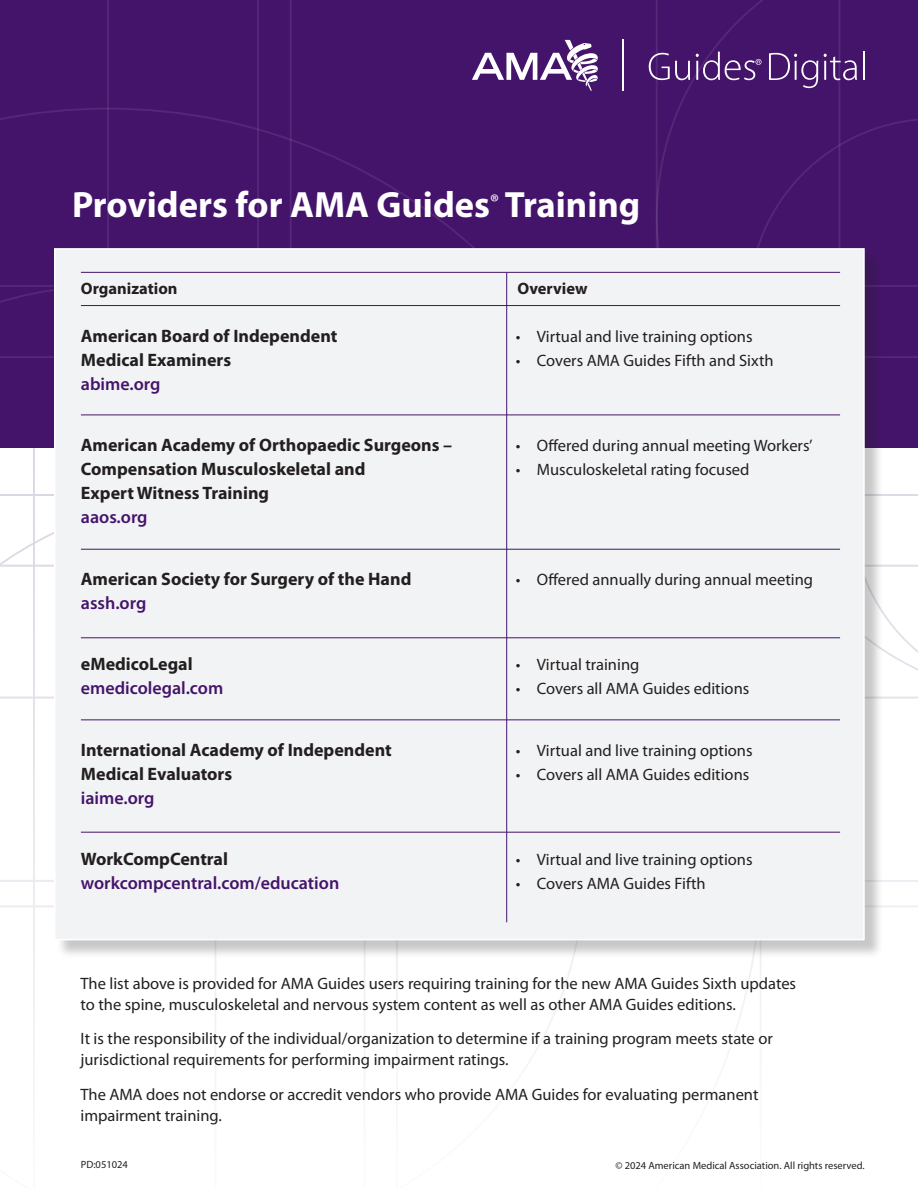
<style>
.page{position:relative;width:918px;height:1188px;background:#fff}
.page>*{position:absolute;margin:0;border:0;box-sizing:border-box;transform-origin:0 0}
.t1{font:700 36.6px "Myriad Pro";color:#fff}
.t2{font:700 18px "Myriad Pro";color:#231f20}
.t3{font:600 18px "Myriad Pro";color:#44146b}
.t4{font:16.5px/21px "Myriad Pro";color:#231f20}
.t5{font:700 16.5px "Myriad Pro";color:#231f20}
.t6{font:10.5px "Myriad Pro";color:#231f20}
</style>
<div class="page">
<hr style="left:0;top:697px;width:918px;height:2px;background:#452569">
<hr style="left:0;top:880px;width:918px;height:2px;background:#452569">
<hr style="left:0;top:905px;width:918px;height:2px;background:#452569">
<svg style="left:884px;top:447px;width:34px;height:224px"></svg>
<svg style="left:0;top:496px;width:574px;height:606px"></svg>
<div style="left:0;top:0;width:918px;height:447px;background:#44146b"></div>
<hr style="left:257px;top:0;width:2px;height:447px;background:#fff">
<hr style="left:838px;top:0;width:2px;height:447px;background:#fff">
<hr style="left:656px;top:0;width:2px;height:447px;background:#fff">
<hr style="left:290px;top:0;width:2px;height:447px;background:#fff">
<hr style="left:107px;top:0;width:2px;height:447px;background:#fff">
<svg style="left:757px;top:118px;width:161px;height:130px"></svg>
<svg style="left:0;top:108px;width:659px;height:140px"></svg>
<hr style="left:0;top:285px;width:918px;height:2px;background:#fff">
<hr style="left:0;top:356px;width:918px;height:2px;background:#fff">
<hr style="left:623px;top:40px;width:1px;height:51px;background:#fff">
<svg style="left:472px;top:40px;width:126px;height:51px"></svg>
<svg style="left:649px;top:53px;width:41px;height:27px"></svg>
<svg style="left:696px;top:52px;width:66px;height:28px"></svg>
<svg style="left:769px;top:53px;width:49px;height:35px"></svg>
<svg style="left:824px;top:54px;width:33px;height:26px"></svg>
<hr style="left:863px;top:52px;width:2px;height:28px;background:#fff">
<div style="left:56px;top:250px;width:828px;height:709px;background:#231f20;opacity:.25"></div>
<div style="left:54px;top:248px;width:811px;height:692px;background:#f2f3f4;border:2px solid #fff"></div>
<hr style="left:81px;top:415px;width:759px;height:1px;background:#44146b">
<hr style="left:81px;top:305px;width:759px;height:1px;background:#44146b">
<hr style="left:81px;top:272px;width:759px;height:1px;background:#44146b">
<hr style="left:81px;top:549px;width:759px;height:1px;background:#44146b">
<hr style="left:81px;top:638px;width:759px;height:1px;background:#44146b">
<hr style="left:81px;top:720px;width:759px;height:1px;background:#44146b">
<hr style="left:81px;top:832px;width:759px;height:1px;background:#44146b">
<hr style="left:506px;top:273px;width:1px;height:649px;background:#44146b">
<h1 class="t1" style="left:72px;top:180px;width:570px">Providers for AMA Guides<sup>®</sup> Training</h1>
<p class="t5" style="left:81px;top:278px;width:98px">Organization</p>
<p class="t5" style="left:517px;top:278px;width:72px">Overview</p>
<p class="t2" style="left:81px;top:324px;width:258px">American Board of Independent</p>
<p class="t4" style="left:516px;top:326px;width:238px">• Virtual and live training options</p>
<p class="t2" style="left:81px;top:348px;width:152px">Medical Examiners</p>
<p class="t4" style="left:516px;top:350px;width:259px">• Covers AMA Guides Fifth and Sixth</p>
<p class="t3" style="left:81px;top:372px;width:81px">abime.org</p>
<p class="t2" style="left:81px;top:434px;width:373px">American Academy of Orthopaedic Surgeons –</p>
<p class="t4" style="left:516px;top:435px;width:298px">• Offered during annual meeting Workers’</p>
<p class="t2" style="left:81px;top:458px;width:286px">Compensation Musculoskeletal and</p>
<p class="t4" style="left:516px;top:459px;width:235px">• Musculoskeletal rating focused</p>
<p class="t2" style="left:81px;top:482px;width:190px">Expert Witness Training</p>
<p class="t3" style="left:81px;top:506px;width:68px">aaos.org</p>
<p class="t2" style="left:81px;top:567px;width:332px">American Society for Surgery of the Hand</p>
<p class="t4" style="left:516px;top:569px;width:299px">• Offered annually during annual meeting</p>
<p class="t3" style="left:81px;top:591px;width:67px">assh.org</p>
<p class="t2" style="left:81px;top:653px;width:113px">eMedicoLegal</p>
<p class="t4" style="left:516px;top:654px;width:125px">• Virtual training</p>
<p class="t3" style="left:81px;top:677px;width:144px">emedicolegal.com</p>
<p class="t4" style="left:516px;top:678px;width:235px">• Covers all AMA Guides editions</p>
<p class="t2" style="left:81px;top:738px;width:312px">International Academy of Independent</p>
<p class="t4" style="left:516px;top:740px;width:238px">• Virtual and live training options</p>
<p class="t2" style="left:81px;top:762px;width:153px">Medical Evaluators</p>
<p class="t4" style="left:516px;top:764px;width:235px">• Covers all AMA Guides editions</p>
<p class="t3" style="left:81px;top:786px;width:75px">iaime.org</p>
<p class="t2" style="left:81px;top:848px;width:149px">WorkCompCentral</p>
<p class="t4" style="left:516px;top:849px;width:238px">• Virtual and live training options</p>
<p class="t3" style="left:81px;top:872px;width:260px">workcompcentral.com/education</p>
<p class="t4" style="left:516px;top:873px;width:191px">• Covers AMA Guides Fifth</p>
<p class="t4" style="left:80px;top:972px;width:717px">The list above is provided for AMA Guides users requiring training for the new AMA Guides Sixth updates to the spine, musculoskeletal and nervous system content as well as other AMA Guides editions.</p>
<p class="t4" style="left:80px;top:1028px;width:694px">It is the responsibility of the individual/organization to determine if a training program meets state or jurisdictional requirements for performing impairment ratings.</p>
<p class="t4" style="left:80px;top:1083px;width:680px">The AMA does not endorse or accredit vendors who provide AMA Guides for evaluating permanent impairment training.</p>
<p class="t6" style="left:81px;top:1158px;width:49px">PD:051024</p>
<p class="t6" style="left:615px;top:1159px;width:251px">© 2024 American Medical Association. All rights reserved.</p>
</div>
